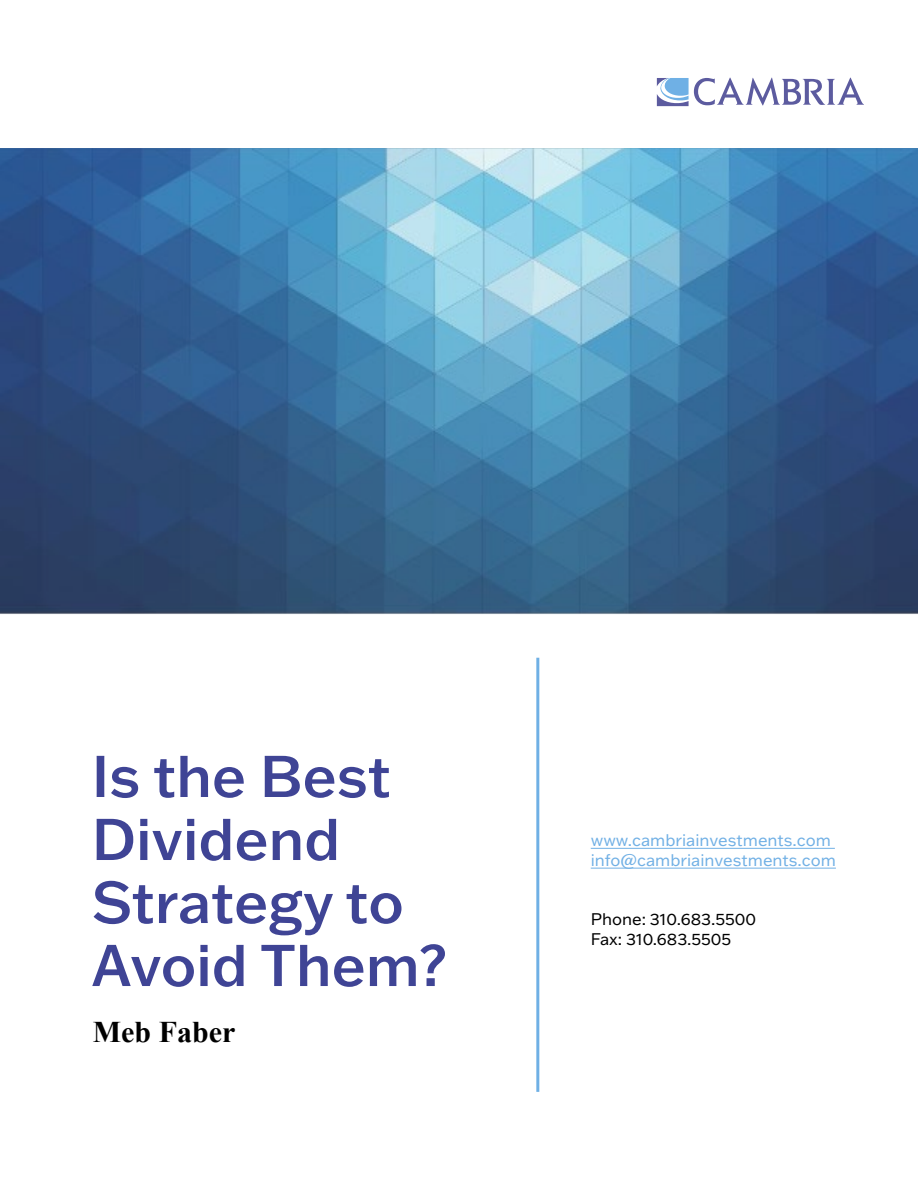
<style>
.page{position:relative;width:918px;height:1188px;background:#fff}
.page>*{position:absolute;margin:0;border:0;box-sizing:border-box;transform-origin:0 0}
.t1{font:500 57.6px/63px "Franklin Gothic ATF";color:#3f4495}
.t2{font:700 30px "Times New Roman";color:#000}
.t3{font:16.5px/19.8px "Franklin Gothic ATF";color:#71b0e5}
.t4{font:16.5px/19.8px "Franklin Gothic ATF";color:#000}
</style>
<div class="page">
<img style="left:0;top:148px;width:918px;height:466px">
<svg style="left:657px;top:78px;width:207px;height:28px"></svg>
<hr style="left:591px;top:848px;width:244px;height:1px;background:#71b0e5">
<hr style="left:591px;top:868px;width:245px;height:1px;background:#71b0e5">
<hr style="left:536px;top:658px;width:3px;height:434px;background:#6fb0e5">
<h1 class="t1" style="left:92px;top:743px;width:357px">Is the Best<br>Dividend<br>Strategy to<br>Avoid Them?</h1>
<h2 class="t2" style="left:93px;top:1011px;width:144px">Meb Faber</h2>
<p class="t3" style="left:591px;top:830px;width:247px">www.cambriainvestments.com info@cambriainvestments.com</p>
<p class="t4" style="left:591px;top:909px;width:167px">Phone: 310.683.5500<br>Fax: 310.683.5505</p>
</div>
